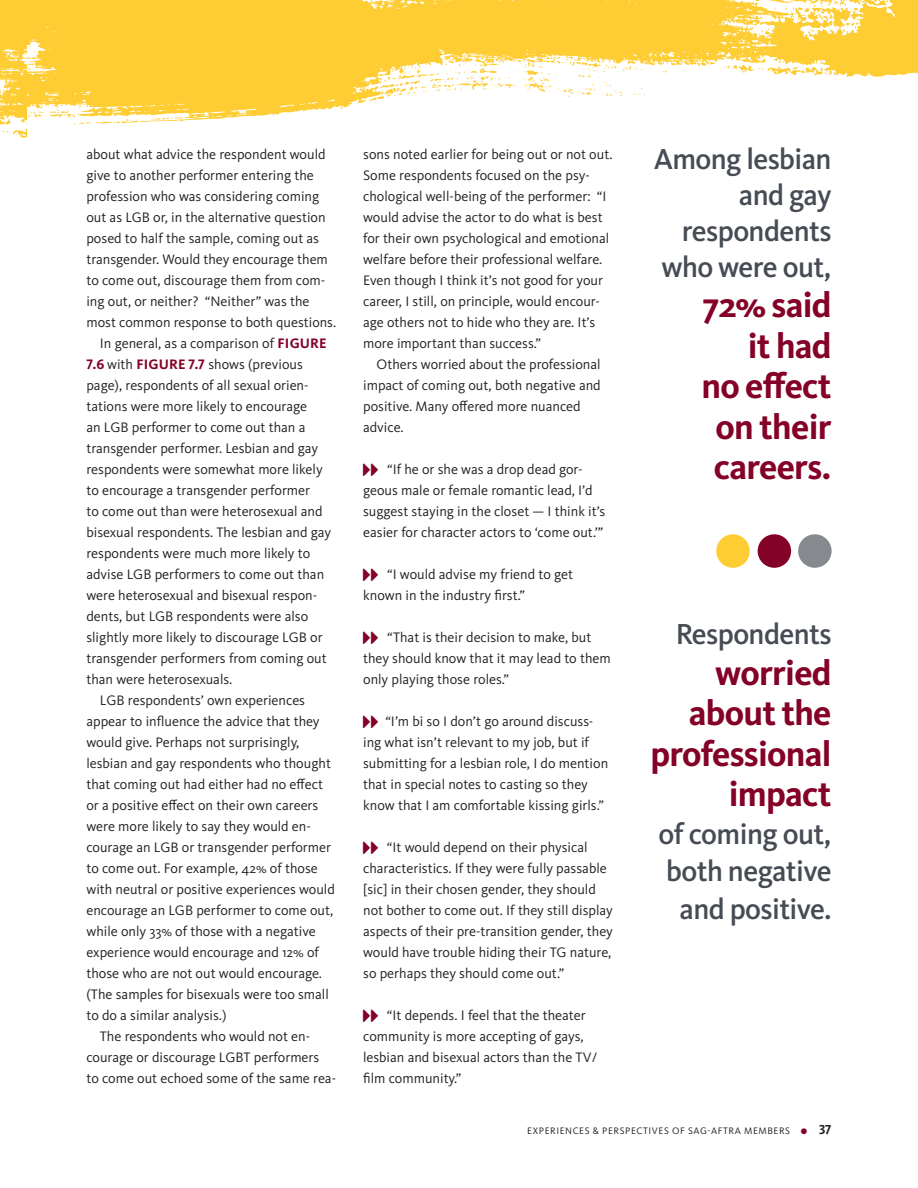
<style>
.page{position:relative;width:918px;height:1188px;background:#fff}
.page>*{position:absolute;margin:0;border:0;box-sizing:border-box;transform-origin:0 0}
.t1{font:700 36px/40.5px "Kievit OT";letter-spacing:-.02em;color:#840128;text-align:right}
.t2{font:500 30px/36px "Kievit OT";letter-spacing:-.02em;color:#464b54;text-align:right}
.t3{font:14.25px/21px "Kievit OT";color:#231f20}
.t4{font:9.75px "Kievit OT";letter-spacing:.06em;color:#231f20}
.s1{font-weight:700;color:#840128}
.s2{font-family:"Arrowstfb";font-size:15px;color:#840128}
.s3{font-weight:700;font-size:16.5px;color:#840128}
.s4{font-weight:700;font-size:13.5px}
</style>
<div class="page">
<div style="left:271px;top:0;width:59px;height:116px;background:#fecd33"></div>
<svg style="left:328px;top:0;width:590px;height:109px"></svg>
<svg style="left:0;top:0;width:271px;height:138px"></svg>
<div style="left:716px;top:534px;width:34px;height:34px;background:#fecd33;border-radius:50%"></div>
<div style="left:758px;top:534px;width:33px;height:34px;background:#840128;border-radius:50%"></div>
<div style="left:798px;top:534px;width:34px;height:34px;background:#868a8e;border-radius:50%"></div>
<p class="t3" style="left:86px;top:144px;width:241px">about what advice the respondent would</p>
<p class="t3" style="left:86px;top:165px;width:229px">give to another performer entering the</p>
<p class="t3" style="left:86px;top:186px;width:234px">profession who was considering coming</p>
<p class="t3" style="left:86px;top:207px;width:241px">out as LGB or, in the alternative question</p>
<p class="t3" style="left:86px;top:228px;width:234px">posed to half the sample, coming out as</p>
<p class="t3" style="left:86px;top:249px;width:243px">transgender. Would they encourage them</p>
<p class="t3" style="left:86px;top:270px;width:240px">to come out, discourage them from com-</p>
<p class="t3" style="left:86px;top:291px;width:225px">ing out, or neither? “Neither” was the</p>
<p class="t3" style="left:86px;top:312px;width:251px">most common response to both questions.</p>
<p class="t3" style="left:100px;top:333px;width:228px">In general, as a comparison of <span class="s1">FIGURE</span></p>
<p class="t3" style="left:86px;top:354px;width:218px"><span class="s1">7.6</span> with <span class="s1">FIGURE 7.7</span> shows (previous</p>
<p class="t3" style="left:86px;top:375px;width:224px">page), respondents of all sexual orien-</p>
<p class="t3" style="left:86px;top:396px;width:222px">tations were more likely to encourage</p>
<p class="t3" style="left:86px;top:417px;width:221px">an LGB performer to come out than a</p>
<p class="t3" style="left:86px;top:438px;width:233px">transgender performer. Lesbian and gay</p>
<p class="t3" style="left:86px;top:459px;width:238px">respondents were somewhat more likely</p>
<p class="t3" style="left:86px;top:480px;width:225px">to encourage a transgender performer</p>
<p class="t3" style="left:86px;top:501px;width:238px">to come out than were heterosexual and</p>
<p class="t3" style="left:86px;top:522px;width:246px">bisexual respondents. The lesbian and gay</p>
<p class="t3" style="left:86px;top:543px;width:225px">respondents were much more likely to</p>
<p class="t3" style="left:86px;top:564px;width:239px">advise LGB performers to come out than</p>
<p class="t3" style="left:86px;top:585px;width:232px">were heterosexual and bisexual respon-</p>
<p class="t3" style="left:86px;top:606px;width:223px">dents, but LGB respondents were also</p>
<p class="t3" style="left:86px;top:627px;width:238px">slightly more likely to discourage LGB or</p>
<p class="t3" style="left:86px;top:648px;width:242px">transgender performers from coming out</p>
<p class="t3" style="left:86px;top:669px;width:148px">than were heterosexuals.</p>
<p class="t3" style="left:100px;top:690px;width:207px">LGB respondents’ own experiences</p>
<p class="t3" style="left:86px;top:711px;width:235px">appear to influence the advice that they</p>
<p class="t3" style="left:86px;top:732px;width:215px">would give. Perhaps not surprisingly,</p>
<p class="t3" style="left:86px;top:753px;width:246px">lesbian and gay respondents who thought</p>
<p class="t3" style="left:86px;top:774px;width:238px">that coming out had either had no effect</p>
<p class="t3" style="left:86px;top:795px;width:233px">or a positive effect on their own careers</p>
<p class="t3" style="left:86px;top:816px;width:226px">were more likely to say they would en-</p>
<p class="t3" style="left:86px;top:837px;width:246px">courage an LGB or transgender performer</p>
<p class="t3" style="left:86px;top:858px;width:233px">to come out. For example, 42% of those</p>
<p class="t3" style="left:86px;top:879px;width:250px">with neutral or positive experiences would</p>
<p class="t3" style="left:86px;top:900px;width:249px">encourage an LGB performer to come out,</p>
<p class="t3" style="left:86px;top:921px;width:231px">while only 33% of those with a negative</p>
<p class="t3" style="left:86px;top:942px;width:234px">experience would encourage and 12% of</p>
<p class="t3" style="left:86px;top:963px;width:237px">those who are not out would encourage.</p>
<p class="t3" style="left:86px;top:984px;width:244px">(The samples for bisexuals were too small</p>
<p class="t3" style="left:86px;top:1005px;width:142px">to do a similar analysis.)</p>
<p class="t3" style="left:100px;top:1026px;width:212px">The respondents who would not en-</p>
<p class="t3" style="left:86px;top:1047px;width:234px">courage or discourage LGBT performers</p>
<p class="t3" style="left:86px;top:1068px;width:251px">to come out echoed some of the same rea-</p>
<p class="t3" style="left:363px;top:144px;width:251px">sons noted earlier for being out or not out.<br>Some respondents focused on the psy&shy;chological well-being of the performer: “I would advise the actor to do what is best for their own psychological and emotional welfare before their professional welfare.<br>Even though I think it’s not good for your career, I still, on principle, would encour&shy;age others not to hide who they are. It’s more important than success.”</p>
<p class="t3" style="left:363px;top:354px;width:239px;text-indent:13px">Others worried about the professional impact of coming out, both negative and positive. Many offered more nuanced advice.</p>
<p class="t3" style="left:363px;top:459px;width:244px"><span class="s2">NN</span> “If he or she was a drop dead gor&shy;geous male or female romantic lead, I’d suggest staying in the closet — I think it’s easier for character actors to ‘come out.’”</p>
<p class="t3" style="left:363px;top:564px;width:211px"><span class="s2">NN</span> “I would advise my friend to get known in the industry first.”</p>
<p class="t3" style="left:363px;top:627px;width:249px"><span class="s2">NN</span> “That is their decision to make, but they should know that it may lead to them only playing those roles.”</p>
<p class="t3" style="left:363px;top:711px;width:247px"><span class="s2">NN</span> “I’m bi so I don’t go around discuss&shy;ing what isn’t relevant to my job, but if submitting for a lesbian role, I do mention that in special notes to casting so they know that I am comfortable kissing girls.”</p>
<p class="t3" style="left:363px;top:837px;width:251px"><span class="s2">NN</span> “It would depend on their physical characteristics. If they were fully passable [sic] in their chosen gender, they should not bother to come out. If they still display aspects of their pre-transition gender, they would have trouble hiding their TG nature, so perhaps they should come out.”</p>
<p class="t3" style="left:363px;top:1005px;width:236px"><span class="s2">NN</span> “It depends. I feel that the theater community is more accepting of gays, lesbian and bisexual actors than the TV/ film community.”</p>
<h2 class="t2" style="left:654px;top:141px;width:179px">Among lesbian and gay respondents who were out,</h2>
<h1 class="t1" style="left:701px;top:285px;width:132px">72% said it had no effect on their careers.</h1>
<h2 class="t2" style="left:676px;top:617px;width:157px">Respondents</h2>
<h1 class="t1" style="left:651px;top:653px;width:183px">worried about the professional impact</h1>
<h2 class="t2" style="left:659px;top:815px;width:174px;line-height:37.5px">of coming out, both negative and positive.</h2>
<p class="t4" style="left:527px;top:1125px;width:306px">EXPERIENCES &amp; PERSPECTIVES OF SAG-AFTRA MEMBERS <span class="s3">•</span> <span class="s4">37</span></p>
</div>
